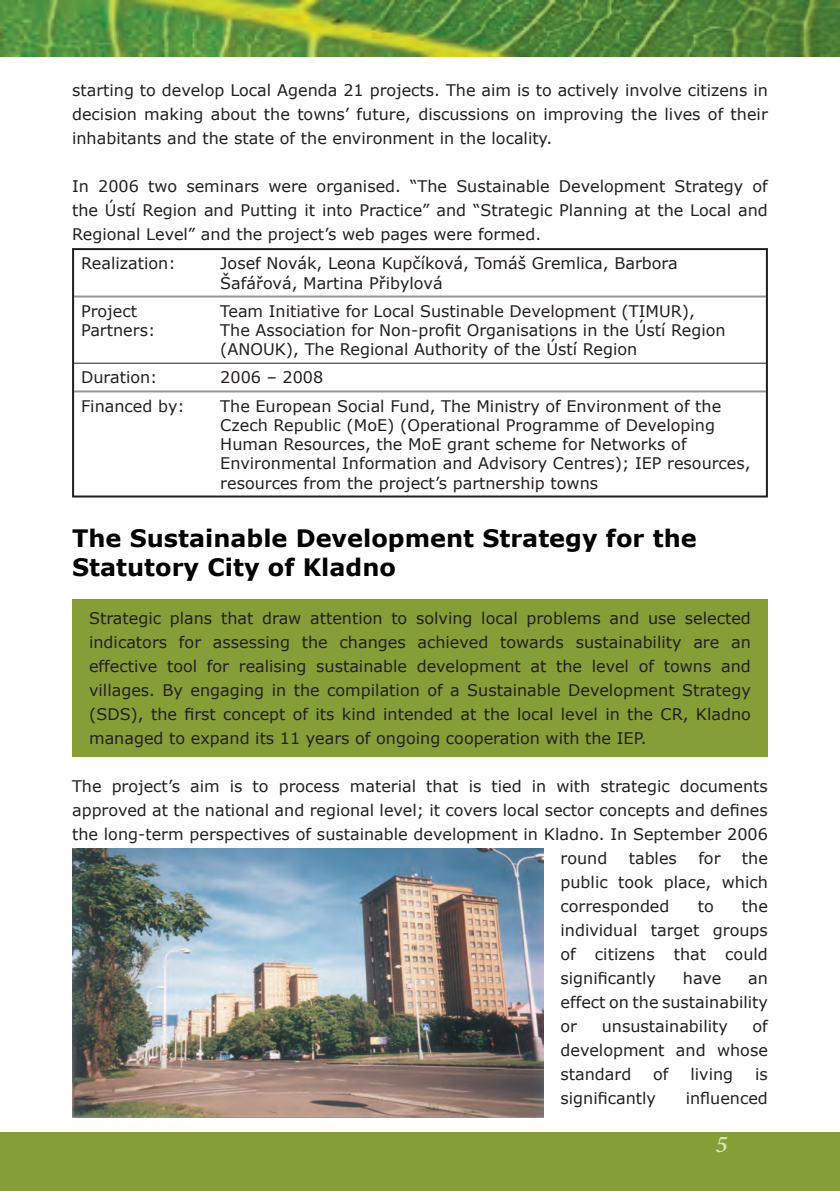
<style>
.page{position:relative;width:840px;height:1191px;background:#fff}
.page>*{position:absolute;margin:0;border:0;box-sizing:border-box;transform-origin:0 0}
.t1{font:700 24px/28.8px "Verdana";color:#000}
.t2{font:italic 600 24px "Minion Pro";color:#d7e7b3}
.t3{font:16px/24px "Verdana";color:#231f20;text-align:justify}
</style>
<div class="page">
<img style="left:0;top:0;width:839px;height:56px">
<div style="left:0;top:1132px;width:839px;height:59px;background:#859e38"></div>
<div style="left:72px;top:599px;width:695px;height:157px;background:#859e38"></div>
<hr style="left:72px;top:248px;width:140px;height:2px;background:#231f20">
<hr style="left:72px;top:250px;width:2px;height:46px;background:#231f20">
<hr style="left:212px;top:248px;width:555px;height:2px;background:#231f20">
<hr style="left:765px;top:250px;width:2px;height:46px;background:#231f20">
<hr style="left:72px;top:296px;width:2px;height:67px;background:#231f20">
<hr style="left:765px;top:296px;width:2px;height:67px;background:#231f20">
<hr style="left:72px;top:363px;width:2px;height:28px;background:#231f20">
<hr style="left:765px;top:363px;width:2px;height:28px;background:#231f20">
<hr style="left:72px;top:391px;width:2px;height:104px;background:#231f20">
<hr style="left:765px;top:391px;width:2px;height:104px;background:#231f20">
<hr style="left:72px;top:495px;width:140px;height:2px;background:#231f20">
<hr style="left:212px;top:495px;width:555px;height:2px;background:#231f20">
<hr style="left:74px;top:295px;width:138px;height:2px;background:#939598">
<hr style="left:212px;top:295px;width:553px;height:2px;background:#939598">
<hr style="left:74px;top:390px;width:138px;height:2px;background:#939598">
<hr style="left:212px;top:390px;width:553px;height:2px;background:#939598">
<hr style="left:74px;top:363px;width:138px;height:1px;background:#231f20">
<hr style="left:212px;top:363px;width:553px;height:1px;background:#231f20">
<img style="left:72px;top:848px;width:471px;height:269px">
<p class="t3" style="left:72px;top:78px;width:697px">starting to develop Local Agenda 21 projects. The aim is to actively involve citizens in decision making about the towns’ future, discussions on improving the lives of their inhabitants and the state of the environment in the locality.</p>
<p class="t3" style="left:72px;top:174px;width:697px">In 2006 two seminars were organised. “The Sustainable Development Strategy of the Ústí Region and Putting it into Practice” and “Strategic Planning at the Local and Regional Level” and the project’s web pages were formed.</p>
<p class="t3" style="left:81px;top:251px;width:96px">Realization:</p>
<p class="t3" style="left:220px;top:253px;width:458px;line-height:19.2px">Josef Novák, Leona Kupčíková, Tomáš Gremlica, Barbora<br>Šafářová, Martina Přibylová</p>
<p class="t3" style="left:81px;top:301px;width:76px;line-height:19.2px">Project<br>Partners:</p>
<p class="t3" style="left:220px;top:301px;width:506px;line-height:19.2px;text-align:left">Team Initiative for Local Sustinable Development (TIMUR),<br>The Association for Non-profit Organisations in the Ústí Region (ANOUK), The Regional Authority of the Ústí Region</p>
<p class="t3" style="left:81px;top:365px;width:78px">Duration:</p>
<p class="t3" style="left:220px;top:365px;width:104px">2006 – 2008</p>
<p class="t3" style="left:81px;top:393px;width:105px">Financed by:</p>
<p class="t3" style="left:220px;top:396px;width:531px;line-height:19.2px;text-align:left">The European Social Fund, The Ministry of Environment of the Czech Republic (MoE) (Operational Programme of Developing Human Resources, the MoE grant scheme for Networks of Environmental Information and Advisory Centres); IEP resources, resources from the project’s partnership towns</p>
<h1 class="t1" style="left:72px;top:523px;width:625px">The Sustainable Development Strategy for the<br>Statutory City of Kladno</h1>
<p class="t3" style="left:89px;top:606px;width:663px">Strategic plans that draw attention to solving local problems and use selected indicators for assessing the changes achieved towards sustainability are an effective tool for realising sustainable development at the level of towns and villages. By engaging in the compilation of a Sustainable Development Strategy (SDS), the first concept of its kind intended at the local level in the CR, Kladno managed to expand its 11 years of ongoing cooperation with the IEP.</p>
<p class="t3" style="left:72px;top:774px;width:697px">The project’s aim is to process material that is tied in with strategic documents</p>
<p class="t3" style="left:72px;top:798px;width:697px">approved at the national and regional level; it covers local sector concepts and defines</p>
<p class="t3" style="left:72px;top:822px;width:697px">the long-term perspectives of sustainable development in Kladno. In September 2006</p>
<p class="t3" style="left:560px;top:846px;width:48px">round</p>
<p class="t3" style="left:628px;top:846px;width:50px">tables</p>
<p class="t3" style="left:698px;top:846px;width:24px">for</p>
<p class="t3" style="left:560px;top:846px;width:209px;text-indent:181px">the public took place, which corresponded</p>
<p class="t3" style="left:560px;top:894px;width:209px;text-indent:181px">the individual target groups of citizens that could significantly</p>
<p class="t3" style="left:697px;top:894px;width:18px">to</p>
<p class="t3" style="left:682px;top:966px;width:40px">have</p>
<p class="t3" style="left:560px;top:966px;width:209px;text-indent:187px">an effect on the sustainability or</p>
<p class="t3" style="left:560px;top:1014px;width:209px;text-indent:192px">of development and whose standard</p>
<p class="t3" style="left:601px;top:1014px;width:127px">unsustainability</p>
<p class="t3" style="left:653px;top:1062px;width:17px">of</p>
<p class="t3" style="left:690px;top:1062px;width:44px">living</p>
<p class="t3" style="left:754px;top:1062px;width:14px">is</p>
<p class="t3" style="left:560px;top:1086px;width:97px">significantly</p>
<p class="t3" style="left:685px;top:1086px;width:84px">influenced</p>
<h1 class="t2" style="left:715px;top:1130px;width:13px">5</h1>
</div>
